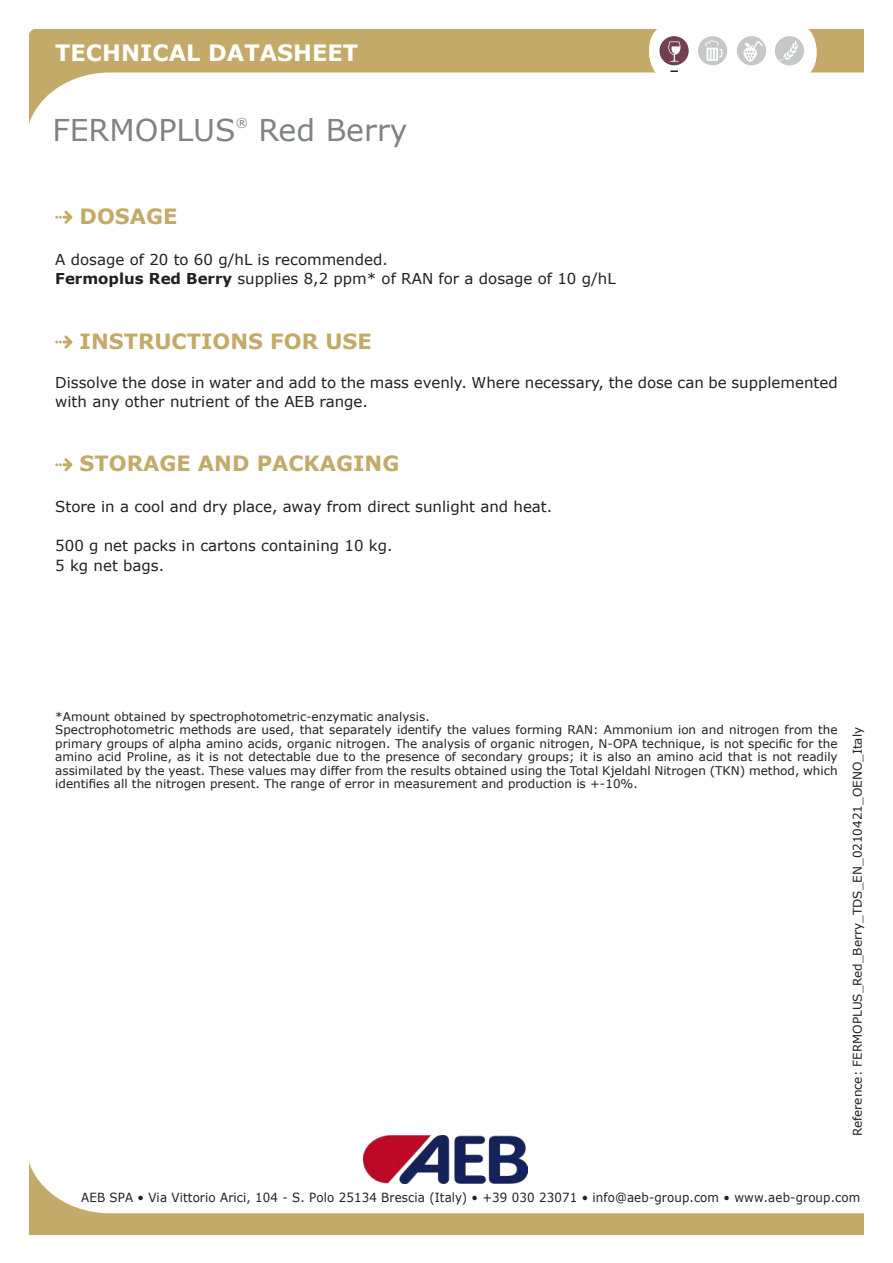
<style>
.page{position:relative;width:893px;height:1263px;background:#fff}
.page>*{position:absolute;margin:0;border:0;box-sizing:border-box;transform-origin:0 0}
.t1{font:30px "Verdana";color:#808284}
.t2{font:700 22.5px "Verdana";color:#fff}
.t3{font:700 21px "Verdana";color:#c4aa68}
.t4{font:15px/19.5px "Verdana";color:#221f1f}
.t5{font:12.6px "Verdana";letter-spacing:.01em;color:#221f1f;scale:.94 1}
.t6{font:12.3px "Verdana";color:#808284}
.t7{font:12px/13.5px "Verdana";color:#221f1f}
.s1{font-weight:700}
</style>
<div class="page">
<svg style="left:30px;top:30px;width:833px;height:91px"></svg>
<div style="left:649px;top:22px;width:167px;height:60px;background:#fff;border-radius:29px"></div>
<svg style="left:670px;top:70px;width:8px;height:2px"></svg>
<div style="left:775px;top:36px;width:29px;height:29px;background:#c6c7c8;border-radius:50%"></div>
<svg style="left:779px;top:40px;width:19px;height:21px"></svg>
<div style="left:737px;top:36px;width:29px;height:29px;background:#c6c7c8;border-radius:50%"></div>
<div style="left:659px;top:36px;width:30px;height:29px;background:#724053;border-radius:50%"></div>
<div style="left:698px;top:36px;width:29px;height:29px;background:#c6c7c8;border-radius:50%"></div>
<svg style="left:705px;top:40px;width:17px;height:21px"></svg>
<svg style="left:668px;top:41px;width:12px;height:21px"></svg>
<svg style="left:743px;top:41px;width:20px;height:21px"></svg>
<svg style="left:30px;top:1165px;width:834px;height:69px"></svg>
<img style="left:363px;top:1135px;width:165px;height:49px">
<svg style="left:55px;top:211px;width:17px;height:13px"></svg>
<svg style="left:55px;top:335px;width:17px;height:14px"></svg>
<svg style="left:55px;top:458px;width:17px;height:13px"></svg>
<h2 class="t2" style="left:55px;top:44px;width:304px">TECHNICAL DATASHEET</h2>
<h1 class="t1" style="left:52px;top:117px;width:185px">FERMOPLUS</h1>
<p class="t6" style="left:236px;top:116px;width:14px">®</p>
<h1 class="t1" style="left:258px;top:117px;width:151px">Red Berry</h1>
<h3 class="t3" style="left:80px;top:208px;width:99px">DOSAGE</h3>
<p class="t4" style="left:55px;top:251px;width:562px">A dosage of 20 to 60 g/hL is recommended.<br><span class="s1">Fermoplus Red Berry</span> supplies 8,2 ppm* of RAN for a dosage of 10 g/hL</p>
<h3 class="t3" style="left:80px;top:333px;width:294px">INSTRUCTIONS FOR USE</h3>
<p class="t4" style="left:55px;top:373px;width:784px">Dissolve the dose in water and add to the mass evenly. Where necessary, the dose can be supplemented with any other nutrient of the AEB range.</p>
<h3 class="t3" style="left:80px;top:455px;width:321px">STORAGE AND PACKAGING</h3>
<p class="t4" style="left:55px;top:498px;width:499px">Store in a cool and dry place, away from direct sunlight and heat.</p>
<p class="t4" style="left:55px;top:537px;width:339px">500 g net packs in cartons containing 10 kg.<br>5 kg net bags.</p>
<p class="t7" style="left:55px;top:710px;width:784px">*Amount obtained by spectrophotometric-enzymatic analysis.<br>Spectrophotometric methods are used, that separately identify the values forming RAN: Ammonium ion and nitrogen from the primary groups of alpha amino acids, organic nitrogen. The analysis of organic nitrogen, N-OPA technique, is not speci昀椀c for the amino acid Proline, as it is not detectable due to the presence of secondary groups; it is also an amino acid that is not readily assimilated by the yeast. These values may di昀昀er from the results obtained using the Total Kjeldahl Nitrogen (TKN) method, which identi昀椀es all the nitrogen present. The range of error in measurement and production is +-10%.</p>
<p class="t7" style="left:851px;top:1136px;width:411px;rotate:-90deg">Reference: FERMOPLUS_Red_Berry_TDS_EN_0210421_OENO_Italy</p>
<p class="t5" style="left:81px;top:1191px;width:830px">AEB SPA • Via Vittorio Arici, 104 - S. Polo 25134 Brescia (Italy) • +39 030 23071 • info@aeb-group.com • www.aeb-group.com</p>
</div>
